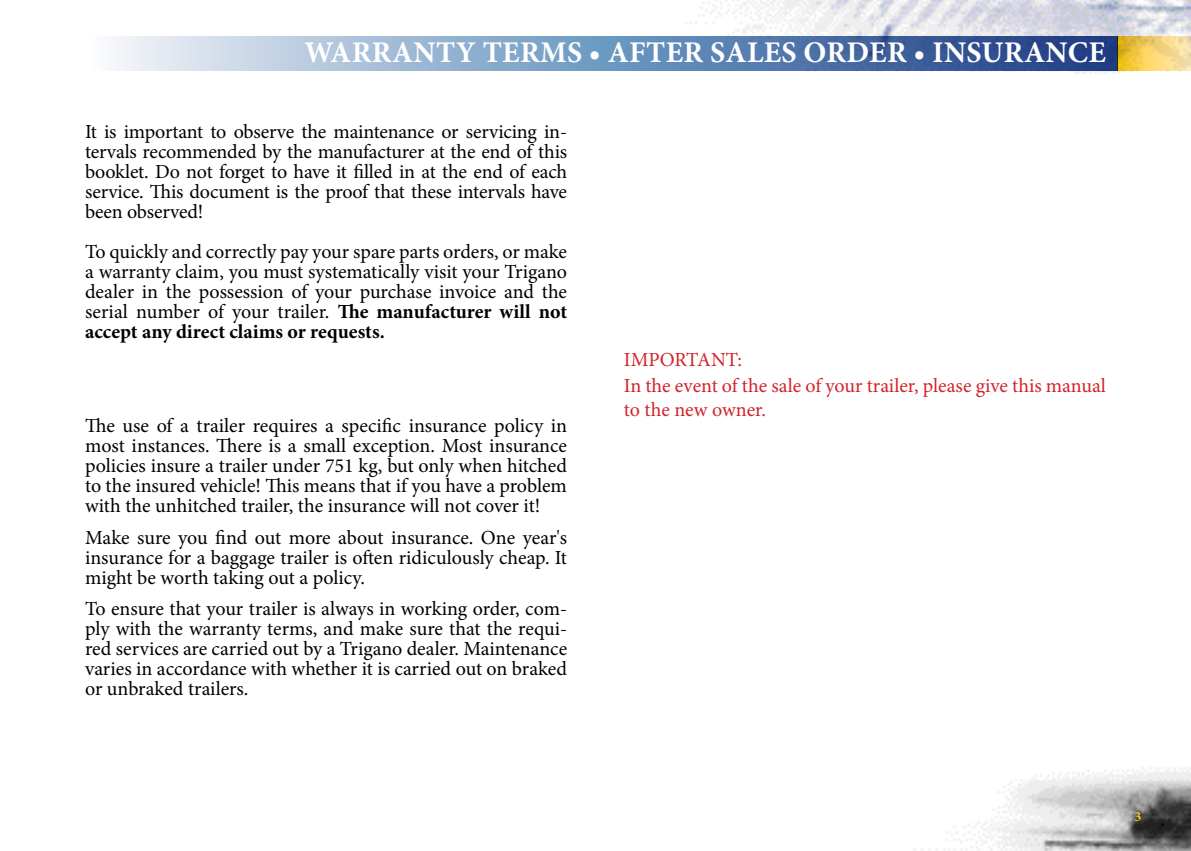
<style>
.page{position:relative;width:1191px;height:851px;background:#fff}
.page>*{position:absolute;margin:0;border:0;box-sizing:border-box;transform-origin:0 0}
.t1{font:700 30px "Minion Pro";letter-spacing:.01em;color:#fff}
.t2{font:20px/20px "Minion Pro";letter-spacing:-.005em;color:#000;text-align:justify}
.t3{font:20px/24.8px "Minion Pro";color:#d2232a}
.t4{font:700 14px "Minion Pro";color:#ffcb05}
.s1{font-weight:700}
</style>
<div class="page">
<img style="left:664px;top:0;width:527px;height:850px">
<svg style="left:1117px;top:37px;width:74px;height:34px;background:#efcd69"></svg>
<svg style="left:110px;top:37px;width:1007px;height:34px;background:#7895bd"></svg>
<h1 class="t1" style="left:304px;top:31px;width:803px">WARRANTY TERMS • AFTER SALES ORDER • INSURANCE</h1>
<p class="t2" style="left:85px;top:122px;width:483px">It is important to observe the maintenance or servicing in&shy;tervals recommended by the manufacturer at the end of this booklet. Do not forget to have it filled in at the end of each service. This document is the proof that these intervals have been observed!</p>
<p class="t2" style="left:85px;top:242px;width:483px">To quickly and correctly pay your spare parts orders, or make a warranty claim, you must systematically visit your Trigano dealer in the possession of your purchase invoice and the serial number of your trailer. <span class="s1">The manufacturer will not accept any direct claims or requests.</span></p>
<p class="t2" style="left:85px;top:416px;width:483px">The use of a trailer requires a specific insurance policy in most instances. There is a small exception. Most insurance policies insure a trailer under 751 kg, but only when hitched to the insured vehicle! This means that if you have a problem with the unhitched trailer, the insurance will not cover it!</p>
<p class="t2" style="left:85px;top:527px;width:483px">Make sure you find out more about insurance. One year's insurance for a baggage trailer is often ridiculously cheap. It might be worth taking out a policy.</p>
<p class="t2" style="left:85px;top:598px;width:483px">To ensure that your trailer is always in working order, com&shy;ply with the warranty terms, and make sure that the requi&shy;red services are carried out by a Trigano dealer. Maintenance varies in accordance with whether it is carried out on braked or unbraked trailers.</p>
<p class="t3" style="left:624px;top:347px;width:483px">IMPORTANT:<br>In the event of the sale of your trailer, please give this manual to the new owner.</p>
<p class="t4" style="left:1134px;top:807px;width:8px">3</p>
</div>
